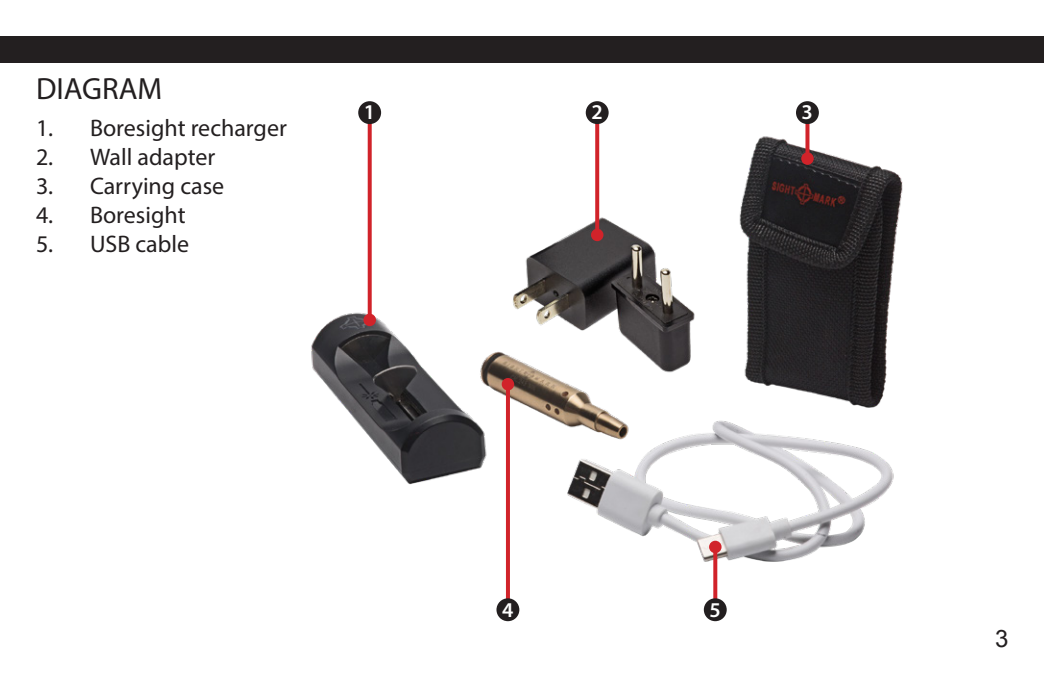
<style>
.page{position:relative;width:1044px;height:684px;background:#fff}
.page>*{position:absolute;margin:0;border:0;box-sizing:border-box;transform-origin:0 0}
.t1{font:30.8px "Myriad Pro";color:#231f20}
.t2{font:24px "Myriad Pro";color:#231f20}
.t3{font:24px "Arial";color:#231f20}
.t4{font:600 21.2px "Myriad Pro";color:#fff}
</style>
<div class="page">
<div style="left:0;top:36px;width:1044px;height:27px;background:#231f20"></div>
<img style="left:311px;top:125px;width:592px;height:461px">
<svg style="left:368px;top:124px;width:4px;height:190px"></svg>
<div style="left:363px;top:314px;width:13px;height:12px;background:#d1232a;border-radius:50%"></div>
<svg style="left:595px;top:124px;width:4px;height:105px"></svg>
<div style="left:591px;top:229px;width:12px;height:12px;background:#d1232a;border-radius:50%"></div>
<hr style="left:506px;top:384px;width:4px;height:220px;background:#d1232a">
<div style="left:502px;top:378px;width:12px;height:12px;background:#d1232a;border-radius:50%"></div>
<svg style="left:713px;top:553px;width:4px;height:45px"></svg>
<div style="left:709px;top:541px;width:13px;height:12px;background:#d1232a;border-radius:50%"></div>
<svg style="left:805px;top:124px;width:4px;height:28px"></svg>
<div style="left:801px;top:152px;width:13px;height:13px;background:#d1232a;border-radius:50%"></div>
<div style="left:358px;top:101px;width:23px;height:23px;background:#231f20;border-radius:50%"></div>
<div style="left:586px;top:101px;width:23px;height:23px;background:#231f20;border-radius:50%"></div>
<div style="left:496px;top:598px;width:23px;height:23px;background:#231f20;border-radius:50%"></div>
<div style="left:704px;top:598px;width:23px;height:23px;background:#231f20;border-radius:50%"></div>
<div style="left:796px;top:101px;width:23px;height:23px;background:#231f20;border-radius:50%"></div>
<p class="t1" style="left:36px;top:70px;width:128px">DIAGRAM</p>
<p class="t2" style="left:36px;top:113px;width:252px">1. Boresight recharger</p>
<p class="t2" style="left:36px;top:142px;width:181px">2. Wall adapter</p>
<p class="t2" style="left:36px;top:171px;width:190px">3. Carrying case</p>
<p class="t2" style="left:36px;top:200px;width:151px">4. Boresight</p>
<p class="t2" style="left:36px;top:229px;width:155px">5. USB cable</p>
<p class="t4" style="left:364px;top:99px;width:13px">1</p>
<p class="t4" style="left:591px;top:99px;width:13px">2</p>
<p class="t4" style="left:802px;top:99px;width:13px">3</p>
<p class="t4" style="left:502px;top:596px;width:13px">4</p>
<p class="t4" style="left:709px;top:596px;width:13px">5</p>
<p class="t3" style="left:995px;top:623px;width:15px">3</p>
</div>
